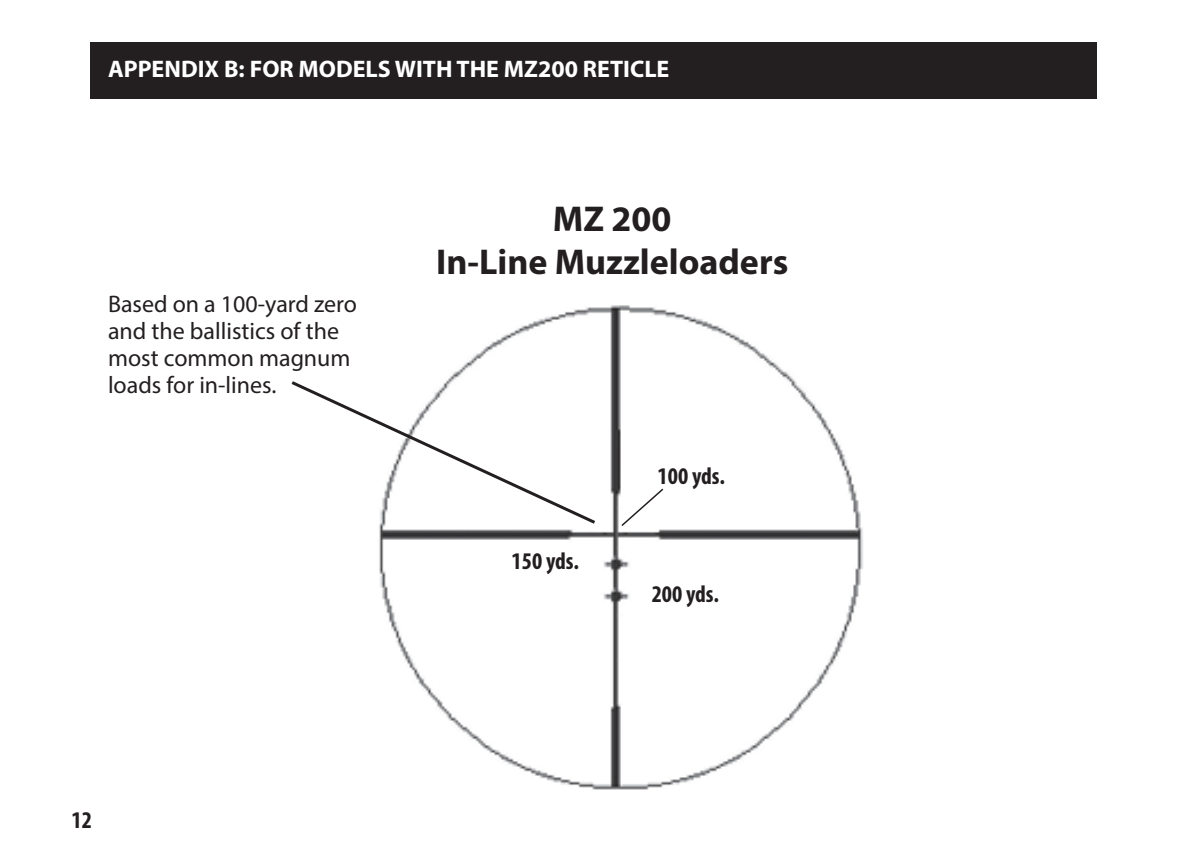
<style>
.page{position:relative;width:1188px;height:864px;background:#fff}
.page>*{position:absolute;margin:0;border:0;box-sizing:border-box;transform-origin:0 0}
.t1{font:700 36px/43.2px "Myriad Pro";color:#231f20;text-align:center}
.t2{font:24px/27px "Myriad Pro";color:#231f20}
.t3{font:700 24px "Myriad Pro";color:#fff}
.t4{font:700 condensed 24px "Myriad Pro";color:#231f20}
</style>
<div class="page">
<img style="left:379px;top:305px;width:484px;height:485px">
<svg style="left:620px;top:487px;width:45px;height:41px"></svg>
<svg style="left:291px;top:379px;width:307px;height:147px"></svg>
<div style="left:91px;top:43px;width:1006px;height:56px;background:#231f20"></div>
<p class="t3" style="left:108px;top:53px;width:563px">APPENDIX B: FOR MODELS WITH THE MZ200 RETICLE</p>
<p class="t2" style="left:108px;top:290px;width:251px">Based on a 100-yard zero and the ballistics of the most common magnum loads for in-lines.</p>
<h1 class="t1" style="left:436px;top:196px;width:354px">MZ 200<br>In-Line Muzzleloaders</h1>
<p class="t4" style="left:512px;top:546px;width:69px">150 yds.</p>
<p class="t4" style="left:658px;top:461px;width:69px">100 yds.</p>
<p class="t4" style="left:652px;top:579px;width:69px">200 yds.</p>
<p class="t4" style="left:72px;top:805px;width:22px">12</p>
</div>
